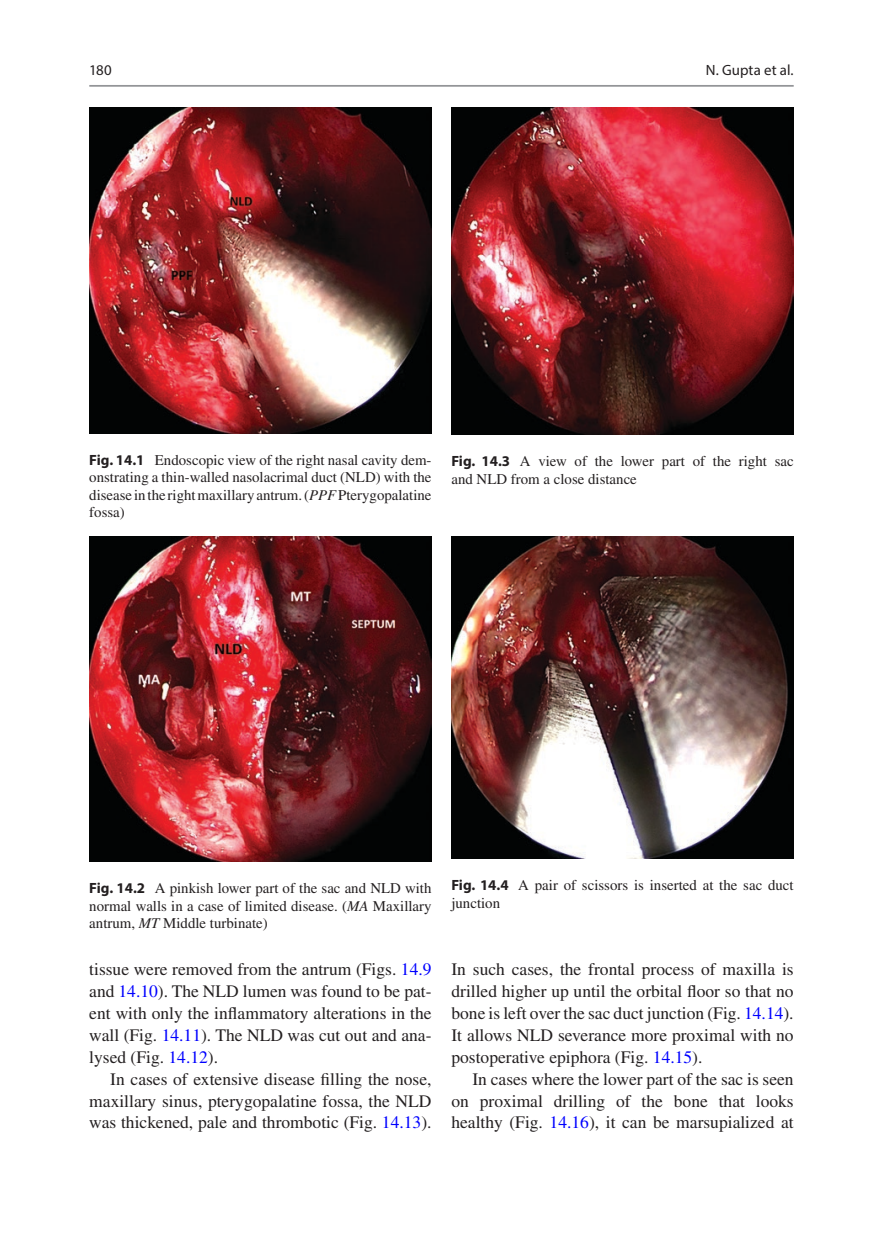
<style>
.page{position:relative;width:883px;height:1260px;background:#fff}
.page>*{position:absolute;margin:0;border:0;box-sizing:border-box;transform-origin:0 0}
.t1{font:17.5px/21.9px "Times LT Std";color:#231f20;text-align:justify}
.t2{font:14.88px/17.5px "Times LT Std";color:#231f20;text-align:justify}
.t3{font:14.88px "Myriad Pro Regular 2";letter-spacing:.01em;color:#231f20}
.t4{font:14.88px "Myriad Pro";color:#231f20}
.s1{font-family:"Myriad Pro";font-weight:700}
.s2{font-style:italic}
.s3{color:#00f}
</style>
<div class="page">
<img style="left:90px;top:107px;width:341px;height:326px">
<img style="left:90px;top:537px;width:341px;height:325px">
<img style="left:452px;top:107px;width:341px;height:328px">
<img style="left:452px;top:537px;width:341px;height:322px">
<hr style="left:89px;top:85px;width:705px;height:2px;background:#939598">
<p class="t4" style="left:89px;top:61px;width:24px">180</p>
<p class="t3" style="left:706px;top:61px;width:89px">N. Gupta et al.</p>
<p class="t2" style="left:89px;top:451px;width:344px"><span class="s1">Fig. 14.1</span> Endoscopic view of the right nasal cavity dem&shy;onstrating a thin-walled nasolacrimal duct (NLD) with the disease in the right maxillary antrum. (<span class="s2">PPF</span> Pterygopalatine fossa)</p>
<p class="t2" style="left:451px;top:452px;width:344px"><span class="s1">Fig. 14.3</span> A view of the lower part of the right sac and NLD from a close distance</p>
<p class="t2" style="left:89px;top:879px;width:344px"><span class="s1">Fig. 14.2</span> A pinkish lower part of the sac and NLD with normal walls in a case of limited disease. (<span class="s2">MA</span> Maxillary antrum, <span class="s2">MT</span> Middle turbinate)</p>
<p class="t1" style="left:89px;top:958px;width:344px">tissue were removed from the antrum (Figs. <span class="s3">14.9 </span>and <span class="s3">14.10</span>). The NLD lumen was found to be pat&shy;ent with only the inflammatory alterations in the wall (Fig. <span class="s3">14.11</span>). The NLD was cut out and ana&shy;lysed (Fig. <span class="s3">14.12</span>).</p>
<p class="t1" style="left:89px;top:1068px;width:344px;text-indent:21px">In cases of extensive disease filling the nose, maxillary sinus, pterygopalatine fossa, the NLD was thickened, pale and thrombotic (Fig. <span class="s3">14.13</span>).</p>
<p class="t2" style="left:451px;top:877px;width:344px"><span class="s1">Fig. 14.4</span> A pair of scissors is inserted at the sac duct junction</p>
<p class="t1" style="left:451px;top:958px;width:344px">In such cases, the frontal process of maxilla is drilled higher up until the orbital floor so that no bone is left over the sac duct junction (Fig. <span class="s3">14.14</span>).<br>It allows NLD severance more proximal with no postoperative epiphora (Fig. <span class="s3">14.15</span>).</p>
<p class="t1" style="left:451px;top:1068px;width:344px;text-indent:21px">In cases where the lower part of the sac is seen on proximal drilling of the bone that looks healthy (Fig. <span class="s3">14.16</span>), it can be marsupialized at</p>
</div>
